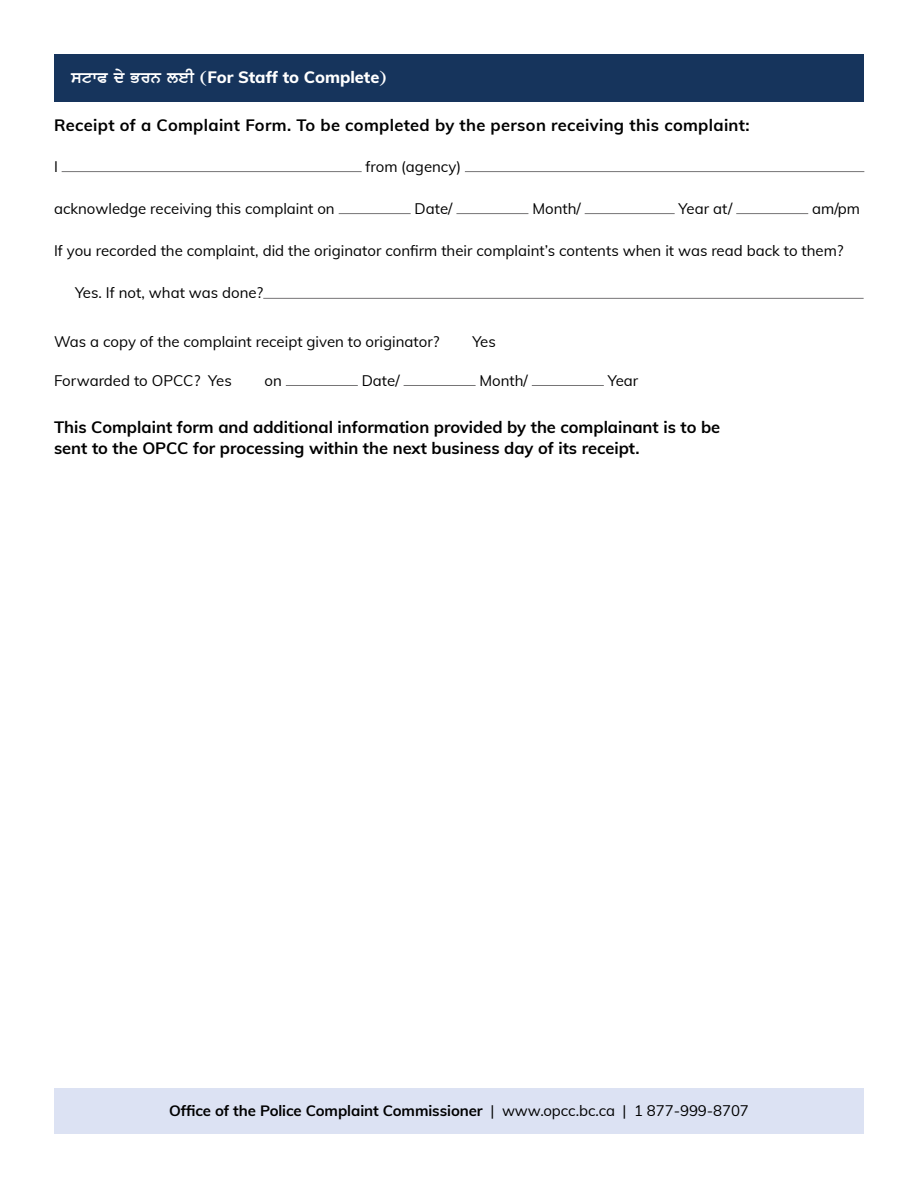
<style>
.page{position:relative;width:918px;height:1188px;background:#fff}
.page>*{position:absolute;margin:0;border:0;box-sizing:border-box;transform-origin:0 0}
.t1{font:700 16.5px/21px "Muli";color:#000}
.t2{font:700 16.5px "Muli";letter-spacing:.02em;color:#000}
.t3{font:800 16.5px "Muli";color:#fff}
.t4{font:15px "Muli";color:#000}
.t5{font:700 15px "Muli";letter-spacing:-.005em;color:#000}
.t6{font:15px "Muli";color:#000101}
.s1{font-family:"Samtol";font-weight:700}
.s2{font-weight:400}
</style>
<div class="page">
<div style="left:54px;top:54px;width:810px;height:48px;background:#16345c"></div>
<hr style="left:62px;top:171px;width:300px;height:1px;background:#767576">
<hr style="left:465px;top:171px;width:399px;height:1px;background:#767576">
<hr style="left:339px;top:213px;width:72px;height:1px;background:#767576">
<hr style="left:456px;top:213px;width:72px;height:1px;background:#767576">
<hr style="left:585px;top:213px;width:90px;height:1px;background:#767576">
<hr style="left:736px;top:213px;width:72px;height:1px;background:#767576">
<hr style="left:263px;top:298px;width:601px;height:1px;background:#767576">
<hr style="left:286px;top:385px;width:72px;height:1px;background:#767576">
<hr style="left:404px;top:385px;width:72px;height:1px;background:#767576">
<hr style="left:532px;top:385px;width:72px;height:1px;background:#767576">
<div style="left:54px;top:1088px;width:810px;height:46px;background:#dce2f3"></div>
<p class="t3" style="left:71px;top:65px;width:317px"><span class="s1">STFP DYBRN LEI (</span>For Staff to Complete<span class="s1">)</span></p>
<p class="t2" style="left:54px;top:113px;width:697px">Receipt of a Complaint Form. To be completed by the person receiving this complaint:</p>
<p class="t4" style="left:54px;top:156px;width:5px">I</p>
<p class="t4" style="left:365px;top:156px;width:97px">from (agency)</p>
<p class="t4" style="left:54px;top:198px;width:282px">acknowledge receiving this complaint on</p>
<p class="t4" style="left:415px;top:198px;width:39px">Date/</p>
<p class="t4" style="left:532px;top:198px;width:50px">Month/</p>
<p class="t4" style="left:679px;top:198px;width:55px">Year at/</p>
<p class="t4" style="left:812px;top:198px;width:49px">am/pm</p>
<p class="t4" style="left:54px;top:240px;width:791px">If you recorded the complaint, did the originator confirm their complaint’s contents when it was read back to them?</p>
<p class="t4" style="left:75px;top:282px;width:190px">Yes. If not, what was done?</p>
<p class="t4" style="left:54px;top:331px;width:387px">Was a copy of the complaint receipt given to originator?</p>
<p class="t6" style="left:472px;top:331px;width:25px">Yes</p>
<p class="t4" style="left:54px;top:370px;width:179px">Forwarded to OPCC? Yes</p>
<p class="t4" style="left:265px;top:370px;width:19px">on</p>
<p class="t4" style="left:362px;top:370px;width:39px">Date/</p>
<p class="t4" style="left:480px;top:370px;width:50px">Month/</p>
<p class="t4" style="left:608px;top:370px;width:32px">Year</p>
<p class="t1" style="left:54px;top:416px;width:668px">This Complaint form and additional information provided by the complainant is to be sent to the OPCC for processing within the next business day of its receipt.</p>
<p class="t5" style="left:169px;top:1099px;width:581px">Office of the Police Complaint Commissioner <span class="s2">| www.opcc.bc.ca | 1 877-999-8707</span></p>
</div>
